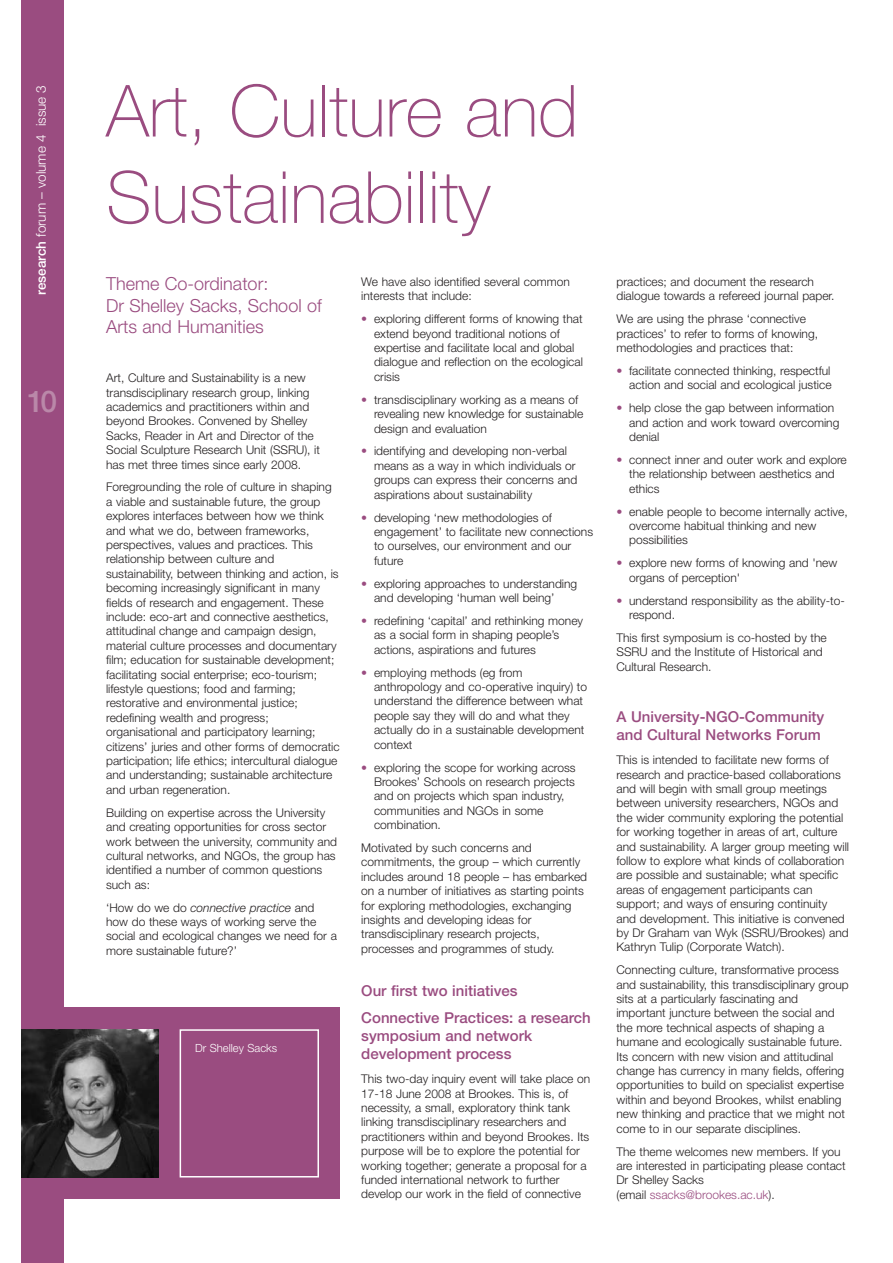
<style>
.page{position:relative;width:893px;height:1263px;background:#fff}
.page>*{position:absolute;margin:0;border:0;box-sizing:border-box;transform-origin:0 0}
.t1{font:100 72px/86.4px "Helvetica Neue";color:#9a4c80}
.t2{font:500 30px "Helvetica Neue";color:#ba88a9}
.t3{font:300 18px/21.6px "Helvetica Neue";color:#9a4c80}
.t4{font:500 15px/18px "Helvetica Neue";color:#9a4c80}
.t5{font:300 13.5px "Helvetica Neue";color:#fff}
.t6{font:300 12px/14.4px "Helvetica Neue";color:#231f20}
.t7{font:300 11.25px "Helvetica Neue";color:#fff}
.s1{font-weight:500}
.s2{font-style:italic}
.s3{color:#9a4c80}
</style>
<div class="page">
<div style="left:21px;top:0;width:43px;height:1263px;background:#9a4c80"></div>
<div style="left:21px;top:1008px;width:319px;height:191px;background:#9a4c80"></div>
<div style="left:180px;top:1029px;width:139px;height:149px;border:2px solid #fff"></div>
<img style="left:21px;top:1029px;width:137px;height:149px">
<p class="t5" style="left:36px;top:295px;width:211px;rotate:-90deg"><span class="s1">research</span> forum – volume 4 issue 3</p>
<h2 class="t2" style="left:27px;top:390px;width:32px">10</h2>
<h1 class="t1" style="left:106px;top:74px;width:474px">Art, Culture and<br>Sustainability</h1>
<h3 class="t3" style="left:106px;top:275px;width:217px">Theme Co-ordinator:<br>Dr Shelley Sacks, School of<br>Arts and Humanities</h3>
<p class="t6" style="left:106px;top:372px;width:215px">Art, Culture and Sustainability is a new transdisciplinary research group, linking academics and practitioners within and beyond Brookes. Convened by Shelley Sacks, Reader in Art and Director of the Social Sculpture Research Unit (SSRU), it has met three times since early 2008.</p>
<p class="t6" style="left:106px;top:481px;width:235px">Foregrounding the role of culture in shaping a viable and sustainable future, the group explores interfaces between how we think and what we do, between frameworks, perspectives, values and practices. This relationship between culture and sustainability, between thinking and action, is becoming increasingly significant in many fields of research and engagement. These include: eco-art and connective aesthetics, attitudinal change and campaign design, material culture processes and documentary film; education for sustainable development; facilitating social enterprise; eco-tourism; lifestyle questions; food and farming; restorative and environmental justice; redefining wealth and progress; organisational and participatory learning; citizens’ juries and other forms of democratic participation; life ethics; intercultural dialogue and understanding; sustainable architecture and urban regeneration.</p>
<p class="t6" style="left:106px;top:806px;width:232px">Building on expertise across the University and creating opportunities for cross sector work between the university, community and cultural networks, and NGOs, the group has identified a number of common questions such as:</p>
<p class="t6" style="left:106px;top:901px;width:232px">‘How do we do <span class="s2">connective practice</span> and how do these ways of working serve the social and ecological changes we need for a more sustainable future?’</p>
<p class="t7" style="left:195px;top:1044px;width:84px">Dr Shelley Sacks</p>
<p class="t6" style="left:361px;top:276px;width:210px">We have also identified several common interests that include:</p>
<p class="t6" style="left:374px;top:313px;width:210px;text-indent:-13px"><span class="s3">•</span> exploring different forms of knowing that extend beyond traditional notions of expertise and facilitate local and global dialogue and reflection on the ecological crisis</p>
<p class="t6" style="left:374px;top:393px;width:211px;text-indent:-13px"><span class="s3">•</span> transdisciplinary working as a means of revealing new knowledge for sustainable design and evaluation</p>
<p class="t6" style="left:374px;top:445px;width:205px;text-indent:-13px"><span class="s3">•</span> identifying and developing non-verbal means as a way in which individuals or groups can express their concerns and aspirations about sustainability</p>
<p class="t6" style="left:374px;top:511px;width:221px;text-indent:-13px"><span class="s3">•</span> developing ‘new methodologies of engagement’ to facilitate new connections to ourselves, our environment and our future</p>
<p class="t6" style="left:374px;top:577px;width:205px;text-indent:-13px"><span class="s3">•</span> exploring approaches to understanding and developing ‘human well being’</p>
<p class="t6" style="left:374px;top:615px;width:211px;text-indent:-13px"><span class="s3">•</span> redefining ‘capital’ and rethinking money as a social form in shaping people’s actions, aspirations and futures</p>
<p class="t6" style="left:374px;top:666px;width:215px;text-indent:-13px"><span class="s3">•</span> employing methods (eg from anthropology and co-operative inquiry) to understand the difference between what people say they will do and what they actually do in a sustainable development context</p>
<p class="t6" style="left:374px;top:761px;width:203px;text-indent:-13px"><span class="s3">•</span> exploring the scope for working across<br>Brookes’ Schools on research projects and on projects which span industry, communities and NGOs in some combination.</p>
<p class="t6" style="left:361px;top:842px;width:227px">Motivated by such concerns and commitments, the group – which currently includes around 18 people – has embarked on a number of initiatives as starting points for exploring methodologies, exchanging insights and developing ideas for transdisciplinary research projects, processes and programmes of study.</p>
<p class="t4" style="left:361px;top:979px;width:231px;line-height:26.5px">Our first two initiatives<br>Connective Practices: a research</p>
<p class="t4" style="left:361px;top:1028px;width:172px">symposium and network development process</p>
<p class="t6" style="left:361px;top:1073px;width:230px">This two-day inquiry event will take place on 17-18 June 2008 at Brookes. This is, of necessity, a small, exploratory think tank linking transdisciplinary researchers and practitioners within and beyond Brookes. Its purpose will be to explore the potential for working together; generate a proposal for a funded international network to further develop our work in the field of connective</p>
<p class="t6" style="left:616px;top:276px;width:220px">practices; and document the research dialogue towards a refereed journal paper.</p>
<p class="t6" style="left:616px;top:313px;width:203px">We are using the phrase ‘connective practices’ to refer to forms of knowing, methodologies and practices that:</p>
<p class="t6" style="left:616px;top:365px;width:217px;text-align:right"><span class="s3">•</span> facilitate connected thinking, respectful action and social and ecological justice</p>
<p class="t6" style="left:629px;top:402px;width:212px;text-indent:-13px"><span class="s3">•</span> help close the gap between information and action and work toward overcoming denial</p>
<p class="t6" style="left:629px;top:454px;width:219px;text-indent:-13px"><span class="s3">•</span> connect inner and outer work and explore the relationship between aesthetics and ethics</p>
<p class="t6" style="left:629px;top:505px;width:220px;text-indent:-13px"><span class="s3">•</span> enable people to become internally active, overcome habitual thinking and new possibilities</p>
<p class="t6" style="left:629px;top:557px;width:210px;text-indent:-13px"><span class="s3">•</span> explore new forms of knowing and 'new organs of perception'</p>
<p class="t6" style="left:629px;top:594px;width:217px;text-indent:-13px"><span class="s3">•</span> understand responsibility as the ability-to&shy;respond.</p>
<p class="t6" style="left:616px;top:632px;width:212px">This first symposium is co-hosted by the<br>SSRU and the Institute of Historical and<br>Cultural Research.</p>
<p class="t4" style="left:616px;top:709px;width:209px">A University-NGO-Community and Cultural Networks Forum</p>
<p class="t6" style="left:616px;top:754px;width:234px">This is intended to facilitate new forms of research and practice-based collaborations and will begin with small group meetings between university researchers, NGOs and the wider community exploring the potential for working together in areas of art, culture and sustainability. A larger group meeting will follow to explore what kinds of collaboration are possible and sustainable; what specific areas of engagement participants can support; and ways of ensuring continuity and development. This initiative is convened by Dr Graham van Wyk (SSRU/Brookes) and Kathryn Tulip (Corporate Watch).</p>
<p class="t6" style="left:616px;top:964px;width:234px">Connecting culture, transformative process and sustainability, this transdisciplinary group sits at a particularly fascinating and important juncture between the social and the more technical aspects of shaping a humane and ecologically sustainable future.<br>Its concern with new vision and attitudinal change has currency in many fields, offering opportunities to build on specialist expertise within and beyond Brookes, whilst enabling new thinking and practice that we might not come to in our separate disciplines.</p>
<p class="t6" style="left:616px;top:1145px;width:231px">The theme welcomes new members. If you are interested in participating please contact Dr Shelley Sacks<br>(email <span class="s3">ssacks@brookes.ac.uk</span>).</p>
</div>
